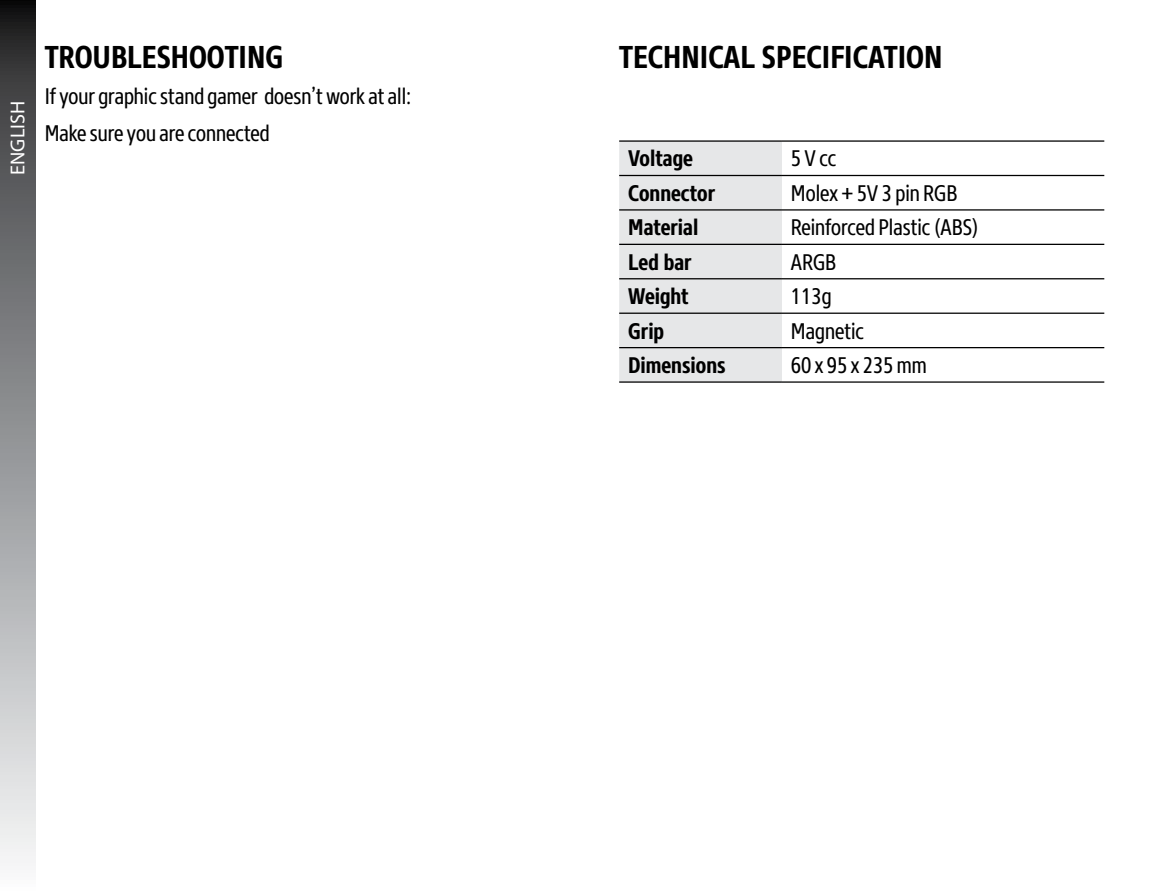
<style>
.page{position:relative;width:1149px;height:893px;background:#fff}
.page>*{position:absolute;margin:0;border:0;box-sizing:border-box;transform-origin:0 0}
.t1{font:700 31.5px "Core Sans N67 Cn";color:#000}
.t2{font:22.5px/36.4px "Core Sans N47 Cn";color:#000}
.t3{font:700 22.5px "Core Sans N67 Cn";color:#000}
.t4{font:22.5px "Core Sans N47 Cn";letter-spacing:.075em;color:#000}
.t5{font:20.25px "Myriad Pro";color:#fff}
</style>
<div class="page">
<svg style="left:0;top:1px;width:36px;height:862px;background:#8f9092"></svg>
<div style="left:619px;top:142px;width:162px;height:239px;background:#e6e7e8"></div>
<hr style="left:619px;top:140px;width:162px;height:2px;background:#000">
<hr style="left:781px;top:140px;width:322px;height:2px;background:#000">
<hr style="left:619px;top:175px;width:162px;height:1px;background:#000">
<hr style="left:781px;top:175px;width:322px;height:1px;background:#000">
<hr style="left:619px;top:209px;width:162px;height:2px;background:#000">
<hr style="left:781px;top:209px;width:322px;height:2px;background:#000">
<hr style="left:619px;top:244px;width:162px;height:1px;background:#000">
<hr style="left:781px;top:244px;width:322px;height:1px;background:#000">
<hr style="left:619px;top:278px;width:162px;height:1px;background:#000">
<hr style="left:781px;top:278px;width:322px;height:1px;background:#000">
<hr style="left:619px;top:313px;width:162px;height:1px;background:#000">
<hr style="left:781px;top:313px;width:322px;height:1px;background:#000">
<hr style="left:619px;top:347px;width:162px;height:1px;background:#000">
<hr style="left:781px;top:347px;width:322px;height:1px;background:#000">
<hr style="left:619px;top:381px;width:162px;height:2px;background:#000">
<hr style="left:781px;top:381px;width:322px;height:2px;background:#000">
<p class="t5" style="left:5px;top:175px;width:75px;rotate:-90deg">ENGLISH</p>
<h1 class="t1" style="left:45px;top:36px;width:240px">TROUBLESHOOTING</h1>
<p class="t2" style="left:45px;top:78px;width:368px">If your graphicstand gamer doesn’twork at all:<br>Make sure you are connected</p>
<h1 class="t1" style="left:619px;top:36px;width:325px">TECHNICAL SPECIFICATION</h1>
<p class="t3" style="left:628px;top:144px;width:66px">Voltage</p>
<p class="t2" style="left:790px;top:140px;width:47px">5Vcc</p>
<p class="t3" style="left:628px;top:178px;width:88px">Connector</p>
<p class="t2" style="left:790px;top:175px;width:168px">Molex + 5V 3 pin RGB</p>
<p class="t3" style="left:628px;top:213px;width:72px">Material</p>
<p class="t2" style="left:790px;top:209px;width:189px">Reinforced Plastic(ABS)</p>
<p class="t3" style="left:628px;top:247px;width:65px">Led bar</p>
<p class="t2" style="left:790px;top:244px;width:47px">ARGB</p>
<p class="t3" style="left:628px;top:282px;width:62px">Weight</p>
<p class="t2" style="left:790px;top:278px;width:42px">113g</p>
<p class="t3" style="left:628px;top:316px;width:37px">Grip</p>
<p class="t2" style="left:790px;top:312px;width:74px">Magnetic</p>
<p class="t3" style="left:628px;top:351px;width:99px">Dimensions</p>
<p class="t4" style="left:790px;top:351px;width:137px">60x95x235mm</p>
</div>
